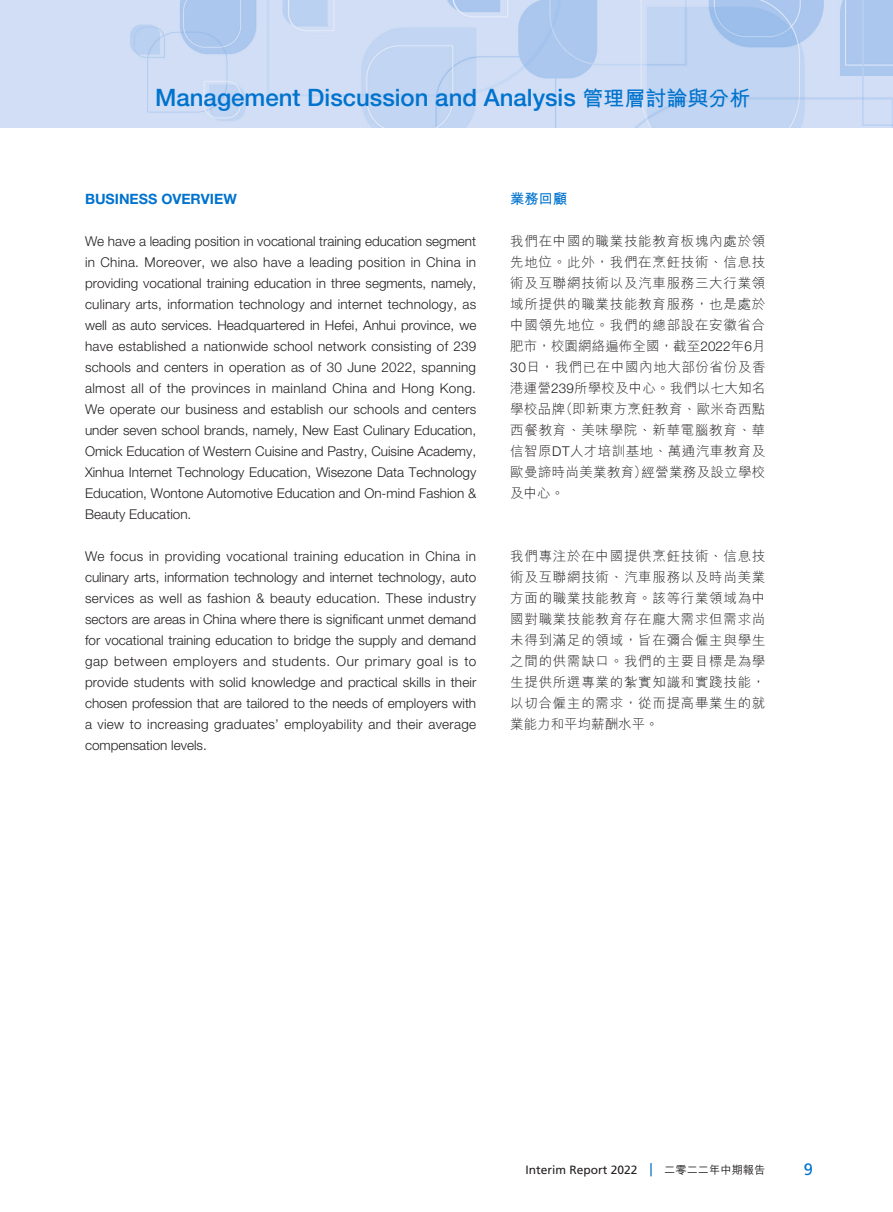
<style>
.page{position:relative;width:893px;height:1212px;background:#fff}
.page>*{position:absolute;margin:0;border:0;box-sizing:border-box;transform-origin:0 0}
.t1{font:500 24px "Helvetica Neue LT Std";color:#0073ce}
.t2{font:16.5px "Frutiger LT Std";color:#0073ce}
.t3{font:700 14.25px "Helvetica Neue LT Std";color:#0073ce}
.t4{font:700 14.25px "M Hei HK";color:#0073ce}
.t5{font:300 13.5px/21px "Helvetica Neue LT Std";color:#231f20;text-align:justify}
.t6{font:300 13.5px/21px "M Hei HK";letter-spacing:.045em;color:#231f20;text-align:justify}
.t7{font:12px "Frutiger LT Std";color:#231f20}
.s1{font-family:"M Hei HK";font-weight:700;font-size:21px}
.s2{font-family:"Helvetica Neue LT Std"}
.s3{font-family:"M Hei HK";font-weight:500;font-size:11.25px}
</style>
<div class="page">
<img style="left:0;top:0;width:893px;height:128px">
<svg style="left:650px;top:1163px;width:2px;height:13px"></svg>
<h1 class="t1" style="left:155px;top:84px;width:597px">Management Discussion and Analysis <span class="s1">管理層討論與分析</span></h1>
<p class="t3" style="left:85px;top:190px;width:153px">BUSINESS OVERVIEW</p>
<p class="t5" style="left:85px;top:230px;width:393px">We have a leading position in vocational training education segment in China. Moreover, we also have a leading position in China in providing vocational training education in three segments, namely, culinary arts, information technology and internet technology, as well as auto services. Headquartered in Hefei, Anhui province, we have established a nationwide school network consisting of 239 schools and centers in operation as of 30 June 2022, spanning almost all of the provinces in mainland China and Hong Kong.<br>We operate our business and establish our schools and centers under seven school brands, namely, New East Culinary Education, Omick Education of Western Cuisine and Pastry, Cuisine Academy, Xinhua Internet Technology Education, Wisezone Data Technology Education, Wontone Automotive Education and On-mind Fashion &amp; Beauty Education.</p>
<p class="t5" style="left:85px;top:546px;width:393px">We focus in providing vocational training education in China in culinary arts, information technology and internet technology, auto services as well as fashion &amp; beauty education. These industry sectors are areas in China where there is significant unmet demand for vocational training education to bridge the supply and demand gap between employers and students. Our primary goal is to provide students with solid knowledge and practical skills in their chosen profession that are tailored to the needs of employers with a view to increasing graduates’ employability and their average compensation levels.</p>
<p class="t4" style="left:510px;top:188px;width:58px">業務回顧</p>
<p class="t6" style="left:510px;top:230px;width:257px">我們在中國的職業技能教育板塊內處於領先地位。此外，我們在烹飪技術、信息技術及互聯網技術以及汽車服務三大行業領域所提供的職業技能教育服務，也是處於中國領先地位。我們的總部設在安徽省合肥市，校園網絡遍佈全國，截至<span class="s2">2022</span>年<span class="s2">6</span>月<span class="s2">30</span>日，我們已在中國內地大部份省份及香港運營<span class="s2">239</span>所學校及中心。我們以七大知名學校品牌（即新東方烹飪教育、歐米奇西點西餐教育、美味學院、新華電腦教育、華信智原<span class="s2">DT</span>人才培訓基地、萬通汽車教育及歐曼諦時尚美業教育）經營業務及設立學校及中心。</p>
<p class="t6" style="left:510px;top:545px;width:257px">我們專注於在中國提供烹飪技術、信息技術及互聯網技術、汽車服務以及時尚美業方面的職業技能教育。該等行業領域為中國對職業技能教育存在龐大需求但需求尚未得到滿足的領域，旨在彌合僱主與學生之間的供需缺口。我們的主要目標是為學生提供所選專業的紮實知識和實踐技能，以切合僱主的需求，從而提高畢業生的就業能力和平均薪酬水平。</p>
<p class="t7" style="left:525px;top:1162px;width:241px">Interim Report 2022 <span class="s3">二零二二年中期報告</span></p>
<p class="t2" style="left:804px;top:1159px;width:11px">9</p>
</div>
